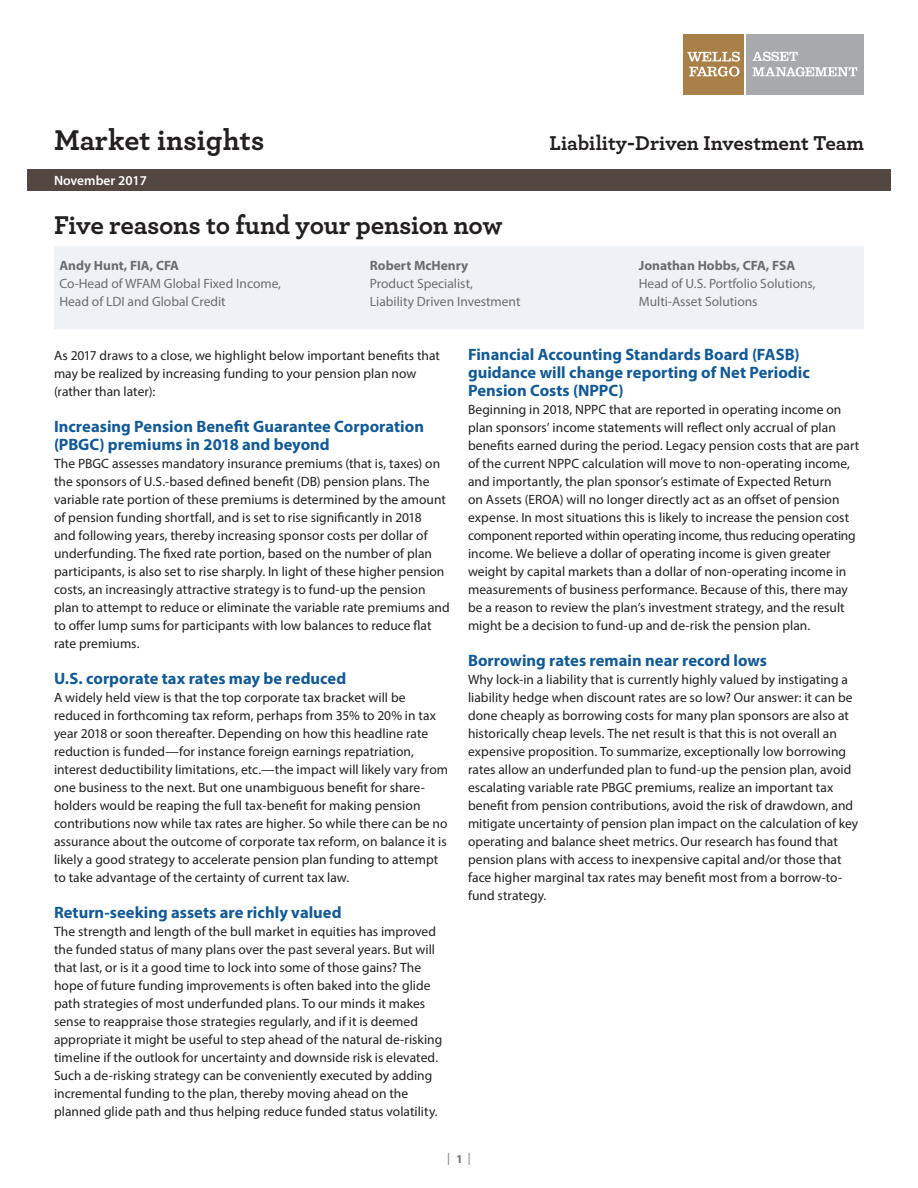
<style>
.page{position:relative;width:918px;height:1188px;background:#fff}
.page>*{position:absolute;margin:0;border:0;box-sizing:border-box;transform-origin:0 0}
.t1{font:700 30px "Archer";color:#231f20}
.t2{font:700 27px "Archer";letter-spacing:-.01em;color:#231f20}
.t3{font:700 21px "Archer";color:#231f20}
.t4{font:700 16.5px/18px "Myriad Pro";color:#125a96}
.t5{font:13.5px/18px "Myriad Pro";letter-spacing:.005em;color:#231f20}
.t6{font:13.5px/18px "Myriad Pro";color:#6c6d70}
.t7{font:700 13.5px "Myriad Pro";color:#6c6d70}
.t8{font:600 13.5px "Myriad Pro";color:#fff}
.t9{font:12px "Myriad Pro";color:#7e726d}
.s1{font-weight:700}
</style>
<div class="page">
<div style="left:683px;top:34px;width:61px;height:61px;background:#a98048"></div>
<svg style="left:687px;top:52px;width:53px;height:25px"></svg>
<div style="left:747px;top:34px;width:117px;height:61px;background:#a8a9ad"></div>
<svg style="left:752px;top:52px;width:46px;height:9px"></svg>
<svg style="left:752px;top:67px;width:105px;height:10px"></svg>
<div style="left:27px;top:169px;width:864px;height:22px;background:#544640"></div>
<div style="left:54px;top:246px;width:810px;height:83px;background:#eef2f7"></div>
<h1 class="t1" style="left:54px;top:121px;width:212px">Market insights</h1>
<h3 class="t3" style="left:550px;top:130px;width:316px">Liability-Driven Investment Team</h3>
<p class="t8" style="left:54px;top:172px;width:95px">November 2017</p>
<h2 class="t2" style="left:54px;top:208px;width:450px">Five reasons to fund your pension now</h2>
<p class="t7" style="left:59px;top:257px;width:121px">Andy Hunt, FIA, CFA</p>
<p class="t6" style="left:59px;top:274px;width:223px">Co-Head of WFAM Global Fixed Income,<br>Head of LDI and Global Credit</p>
<p class="t7" style="left:370px;top:257px;width:100px">Robert McHenry</p>
<p class="t6" style="left:370px;top:274px;width:152px">Product Specialist,<br>Liability Driven Investment</p>
<p class="t7" style="left:639px;top:257px;width:158px">Jonathan Hobbs, CFA, FSA</p>
<p class="t6" style="left:639px;top:274px;width:178px">Head of U.S. Portfolio Solutions,<br>Multi-Asset Solutions</p>
<p class="t5" style="left:54px;top:346px;width:388px">As 2017 draws to a close, we highlight below important benefits that may be realized by increasing funding to your pension plan now (rather than later):</p>
<p class="t4" style="left:54px;top:417px;width:372px">Increasing Pension Benefit Guarantee Corporation (PBGC) premiums in 2018 and beyond</p>
<p class="t5" style="left:54px;top:454px;width:397px">The PBGC assesses mandatory insurance premiums (that is, taxes) on the sponsors of U.S.-based defined benefit (DB) pension plans. The variable rate portion of these premiums is determined by the amount of pension funding shortfall, and is set to rise significantly in 2018<br>and following years, thereby increasing sponsor costs per dollar of underfunding. The fixed rate portion, based on the number of plan participants, is also set to rise sharply. In light of these higher pension costs, an increasingly attractive strategy is to fund-up the pension plan to attempt to reduce or eliminate the variable rate premiums and to offer lump sums for participants with low balances to reduce flat rate premiums.</p>
<p class="t4" style="left:54px;top:669px;width:294px">U.S. corporate tax rates may be reduced</p>
<p class="t5" style="left:54px;top:688px;width:396px">A widely held view is that the top corporate tax bracket will be reduced in forthcoming tax reform, perhaps from 35% to 20% in tax year 2018 or soon thereafter. Depending on how this headline rate reduction is funded—for instance foreign earnings repatriation, interest deductibility limitations, etc.—the impact will likely vary from one business to the next. But one unambiguous benefit for share&shy;holders would be reaping the full tax-benefit for making pension contributions now while tax rates are higher. So while there can be no assurance about the outcome of corporate tax reform, on balance it is likely a good strategy to accelerate pension plan funding to attempt to take advantage of the certainty of current tax law.</p>
<p class="t4" style="left:54px;top:903px;width:289px">Return-seeking assets are richly valued</p>
<p class="t5" style="left:54px;top:922px;width:390px">The strength and length of the bull market in equities has improved the funded status of many plans over the past several years. But will that last, or is it a good time to lock into some of those gains? The hope of future funding improvements is often baked into the glide path strategies of most underfunded plans. To our minds it makes sense to reappraise those strategies regularly, and if it is deemed appropriate it might be useful to step ahead of the natural de-risking timeline if the outlook for uncertainty and downside risk is elevated.<br>Such a de-risking strategy can be conveniently executed by adding incremental funding to the plan, thereby moving ahead on the planned glide path and thus helping reduce funded status volatility.</p>
<p class="t4" style="left:468px;top:345px;width:343px">Financial Accounting Standards Board (FASB) guidance will change reporting of Net Periodic<br>Pension Costs (NPPC)</p>
<p class="t5" style="left:468px;top:400px;width:393px">Beginning in 2018, NPPC that are reported in operating income on plan sponsors’ income statements will reflect only accrual of plan benefits earned during the period. Legacy pension costs that are part of the current NPPC calculation will move to non-operating income, and importantly, the plan sponsor’s estimate of Expected Return<br>on Assets (EROA) will no longer directly act as an offset of pension expense. In most situations this is likely to increase the pension cost component reported within operating income, thus reducing operating income. We believe a dollar of operating income is given greater weight by capital markets than a dollar of non-operating income in measurements of business performance. Because of this, there may be a reason to review the plan’s investment strategy, and the result might be a decision to fund-up and de-risk the pension plan.</p>
<p class="t4" style="left:468px;top:651px;width:301px">Borrowing rates remain near record lows</p>
<p class="t5" style="left:468px;top:670px;width:392px">Why lock-in a liability that is currently highly valued by instigating a liability hedge when discount rates are so low? Our answer: it can be done cheaply as borrowing costs for many plan sponsors are also at historically cheap levels. The net result is that this is not overall an expensive proposition. To summarize, exceptionally low borrowing rates allow an underfunded plan to fund-up the pension plan, avoid escalating variable rate PBGC premiums, realize an important tax benefit from pension contributions, avoid the risk of drawdown, and mitigate uncertainty of pension plan impact on the calculation of key operating and balance sheet metrics. Our research has found that pension plans with access to inexpensive capital and/or those that face higher marginal tax rates may benefit most from a borrow-to&shy;fund strategy.</p>
<p class="t9" style="left:447px;top:1151px;width:25px">| <span class="s1">1</span> |</p>
</div>
